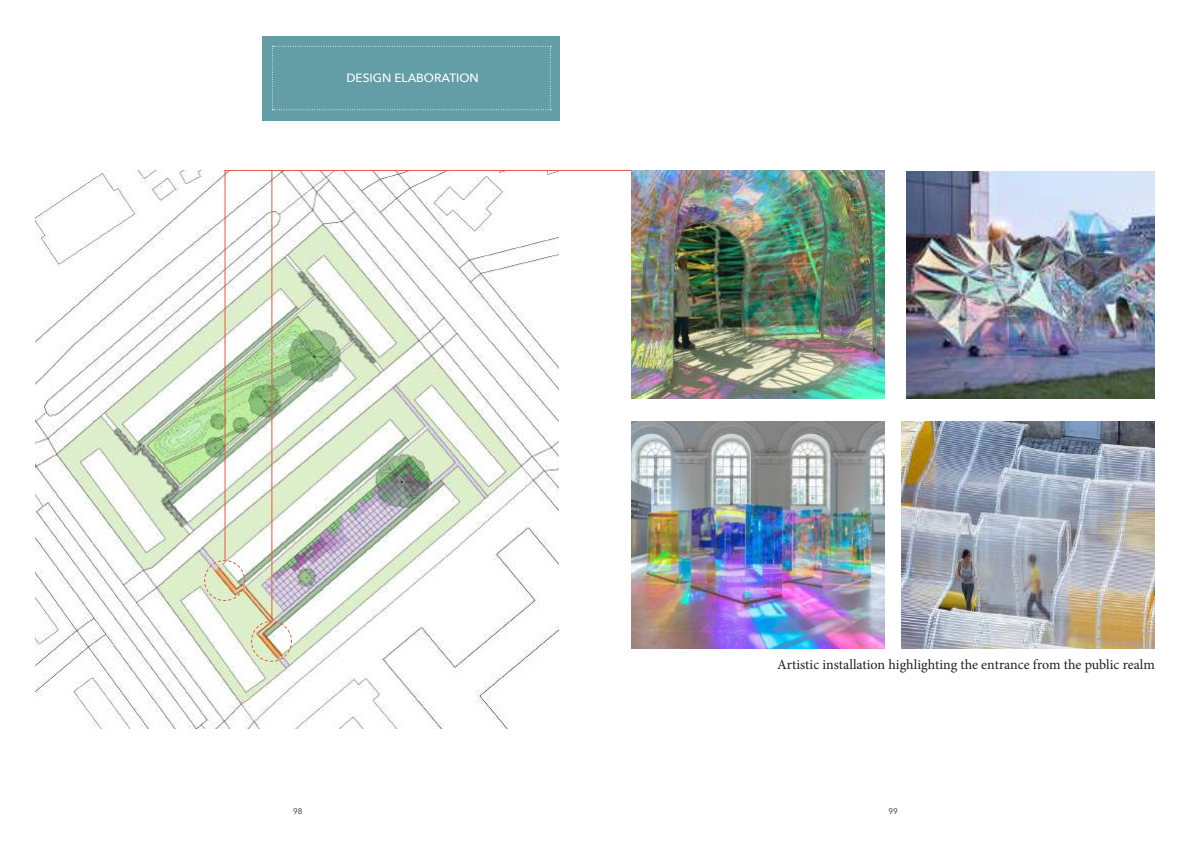
<style>
.page{position:relative;width:1191px;height:842px;background:#fff}
.page>*{position:absolute;margin:0;border:0;box-sizing:border-box;transform-origin:0 0}
.t1{font:14px "Minion Pro";color:#241f1f}
.t2{font:500 12px "Avenir Next";color:#fff}
.t3{font:8px "Avenir Next";color:#241f1f}
</style>
<div class="page">
<div style="left:262px;top:36px;width:297px;height:84px;background:#639ea7"></div>
<svg style="left:272px;top:46px;width:279px;height:64px"></svg>
<img style="left:35px;top:170px;width:524px;height:559px">
<img style="left:631px;top:421px;width:253px;height:228px">
<img style="left:901px;top:421px;width:253px;height:228px">
<img style="left:906px;top:171px;width:248px;height:227px">
<img style="left:632px;top:171px;width:252px;height:227px">
<svg style="left:224px;top:170px;width:408px;height:391px"></svg>
<img style="left:250px;top:620px;width:42px;height:42px">
<svg style="left:204px;top:559px;width:42px;height:42px"></svg>
<hr style="left:271px;top:170px;width:1px;height:451px;background:#e55a3f">
<p class="t2" style="left:346px;top:68px;width:134px">DESIGN ELABORATION</p>
<p class="t1" style="left:777px;top:655px;width:379px">Artistic installation highlighting the entrance from the public realm</p>
<p class="t3" style="left:293px;top:804px;width:11px">98</p>
<p class="t3" style="left:888px;top:804px;width:11px">99</p>
</div>
